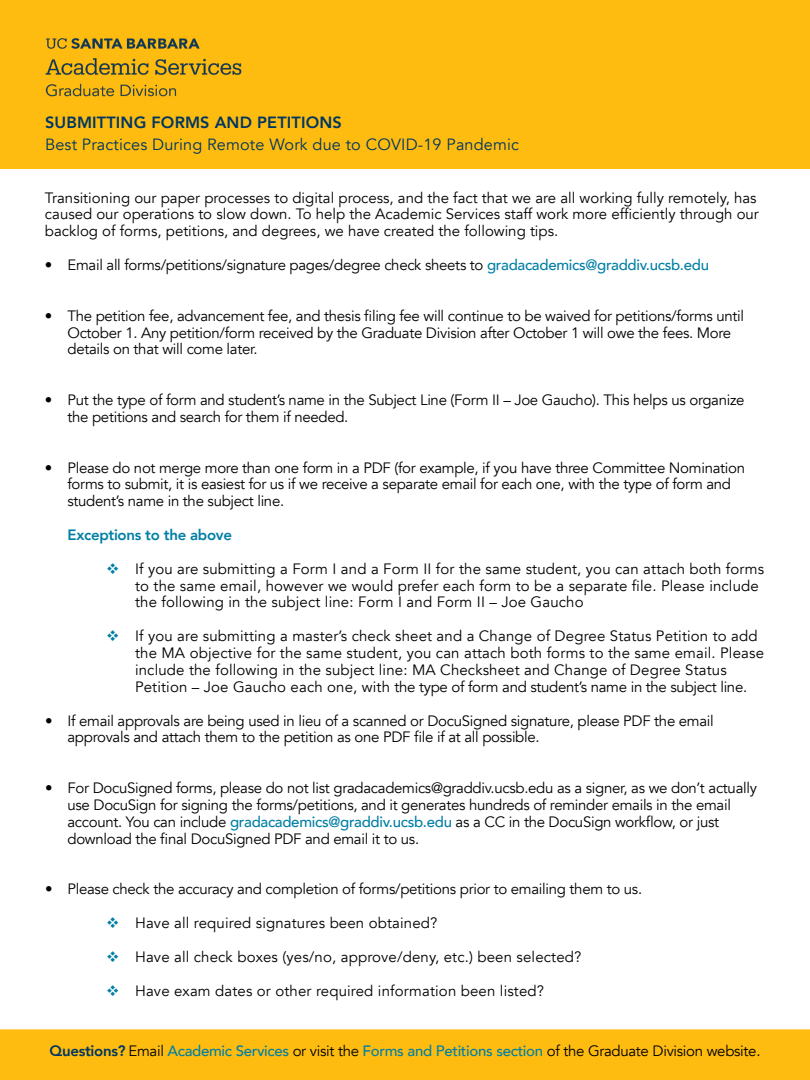
<style>
.page{position:relative;width:810px;height:1080px;background:#fff}
.page>*{position:absolute;margin:0;border:0;box-sizing:border-box;transform-origin:0 0}
.t1{font:16.25px "Avenir";letter-spacing:.01em;color:#003660}
.t2{font:800 16.25px "Avenir";letter-spacing:.01em;color:#003660}
.t3{font:15px/16.9px "Avenir";letter-spacing:-.02em;color:#000}
.t4{font:15px/16.9px "Avenir";letter-spacing:.01em;color:#000}
.t5{font:15px/16.9px "Avenir";color:#000}
.t6{font:800 15px "Avenir";letter-spacing:-.02em;color:#007fa4}
.s1{font-weight:500;color:#007fa4}
.s2{font-weight:800;color:#003660}
</style>
<div class="page">
<div style="left:0;top:1029px;width:810px;height:51px;background:#febc11"></div>
<div style="left:0;top:0;width:810px;height:169px;background:#febc11"></div>
<img style="left:45px;top:39px;width:197px;height:57px">
<p class="t2" style="left:45px;top:109px;width:298px">SUBMITTING FORMS AND PETITIONS</p>
<p class="t1" style="left:45px;top:135px;width:475px">Best Practices During Remote Work due to COVID-19 Pandemic</p>
<p class="t5" style="left:45px;top:189px;width:715px">Transitioning our paper processes to digital process, and the fact that we are all working fully remotely, has caused our operations to slow down. To help the Academic Services staff work more efficiently through our backlog of forms, petitions, and degrees, we have created the following tips.</p>
<p class="t3" style="left:45px;top:257px;width:666px">• Email all forms/petitions/signature pages/degree check sheets to <span class="s1">gradacademics@graddiv.ucsb.edu</span></p>
<p class="t3" style="left:67px;top:307px;width:678px;text-indent:-22px">• The petition fee, advancement fee, and thesis filing fee will continue to be waived for petitions/forms until<br>October 1. Any petition/form received by the Graduate Division after October 1 will owe the fees. More details on that will come later.</p>
<p class="t3" style="left:67px;top:392px;width:679px;text-indent:-22px">• Put the type of form and student’s name in the Subject Line (Form II – Joe Gaucho). This helps us organize the petitions and search for them if needed.</p>
<p class="t3" style="left:67px;top:459px;width:679px;text-indent:-22px">• Please do not merge more than one form in a PDF (for example, if you have three Committee Nomination forms to submit, it is easiest for us if we receive a separate email for each one, with the type of form and student’s name in the subject line.</p>
<p class="t6" style="left:67px;top:523px;width:166px">Exceptions to the above</p>
<p class="t4" style="left:135px;top:560px;width:631px">If you are submitting a Form I and a Form II for the same student, you can attach both forms to the same email, however we would prefer each form to be a separate file. Please include the following in the subject line: Form I and Form II – Joe Gaucho</p>
<p class="t4" style="left:135px;top:628px;width:630px">If you are submitting a master’s check sheet and a Change of Degree Status Petition to add the MA objective for the same student, you can attach both forms to the same email. Please include the following in the subject line: MA Checksheet and Change of Degree Status Petition – Joe Gaucho each one, with the type of form and student’s name in the subject line.</p>
<p class="t3" style="left:68px;top:712px;width:648px;text-indent:-22px">• If email approvals are being used in lieu of a scanned or DocuSigned signature, please PDF the email approvals and attach them to the petition as one PDF file if at all possible.</p>
<p class="t3" style="left:68px;top:780px;width:691px;text-indent:-22px">• For DocuSigned forms, please do not list gradacademics@graddiv.ucsb.edu as a signer, as we don’t actually use DocuSign for signing the forms/petitions, and it generates hundreds of reminder emails in the email account. You can include <span class="s1">gradacademics@graddiv.ucsb.edu</span> as a CC in the DocuSign workflow, or just download the final DocuSigned PDF and email it to us.</p>
<p class="t3" style="left:45px;top:881px;width:599px">• Please check the accuracy and completion of forms/petitions prior to emailing them to us.</p>
<p class="t4" style="left:135px;top:915px;width:304px">Have all required signatures been obtained?</p>
<p class="t4" style="left:135px;top:949px;width:448px">Have all check boxes (yes/no, approve/deny, etc.) been selected?</p>
<p class="t4" style="left:135px;top:982px;width:411px">Have exam dates or other required information been listed?</p>
<p class="t3" style="left:50px;top:1043px;width:712px"><span class="s2">Questions?</span> Email <span class="s1">Academic Services</span> or visit the <span class="s1">Forms and Petitions section</span> of the Graduate Division website.</p>
</div>
